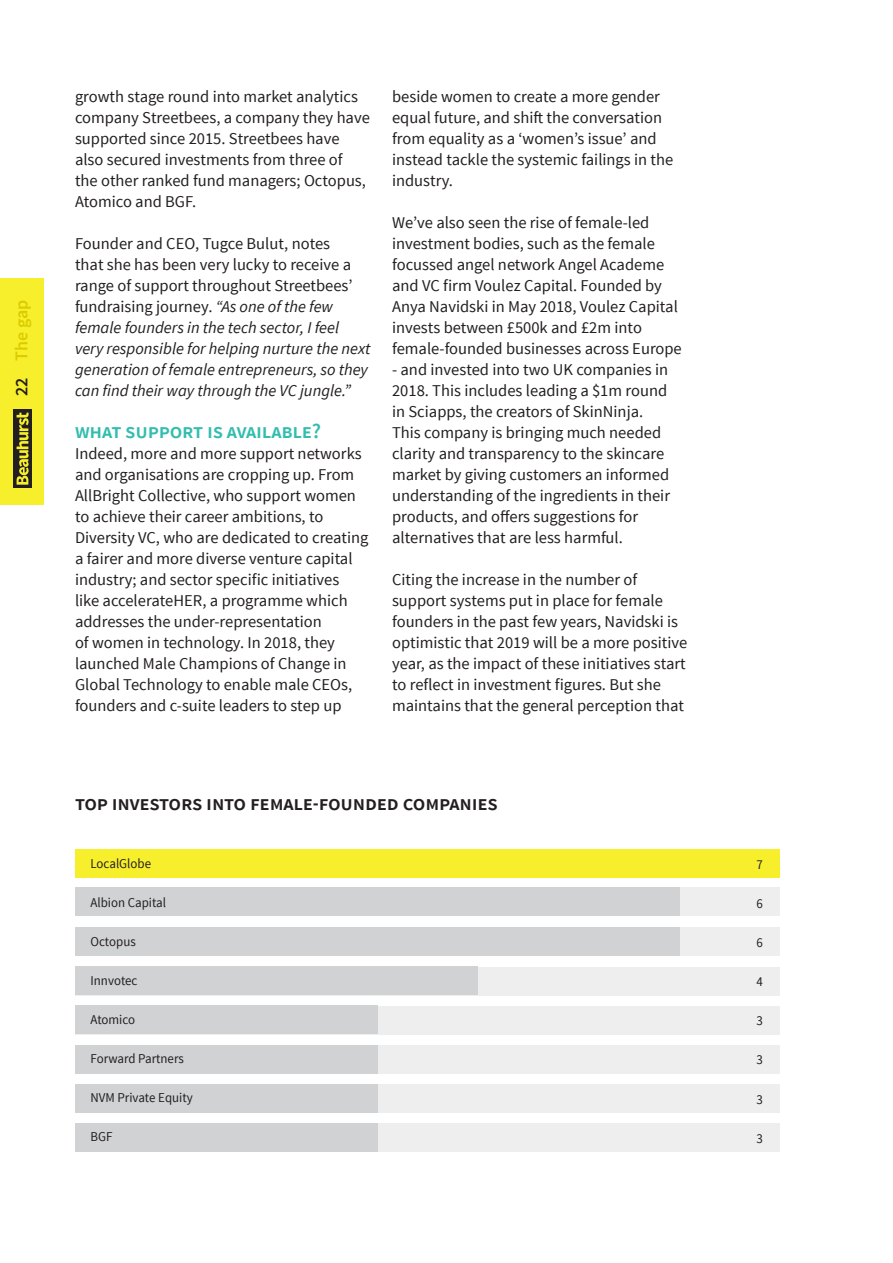
<style>
.page{position:relative;width:893px;height:1263px;background:#fff}
.page>*{position:absolute;margin:0;border:0;box-sizing:border-box;transform-origin:0 0}
.grey_sub{font:600 21px "Source Sans Pro";color:#231f20}
.t1{font:600 21px "Source Sans Pro";color:#32bdaf}
.t2{font:600 18px "Source Sans Pro";color:#dacc00}
.t3{font:16.5px/21px "Source Sans Pro";color:#231f20}
.t4{font:italic 16.5px/21px "Source Sans Pro";color:#231f20}
.t5{font:13.5px "Source Sans Pro";color:#231f20;scale:.96 1}
.s1{color:#231f20}
.s2{font-style:normal}
</style>
<div class="page">
<div style="left:0;top:279px;width:43px;height:226px;background:#f8ef2c"></div>
<div style="left:13px;top:409px;width:19px;height:79px;background:#231f20"></div>
<svg style="left:17px;top:412px;width:12px;height:73px"></svg>
<div style="left:75px;top:1085px;width:705px;height:28px;background:#eeeeef"></div>
<div style="left:75px;top:1045px;width:705px;height:29px;background:#eeeeef"></div>
<div style="left:75px;top:1006px;width:705px;height:28px;background:#eeeeef"></div>
<div style="left:75px;top:967px;width:705px;height:28px;background:#eeeeef"></div>
<div style="left:75px;top:927px;width:705px;height:28px;background:#eeeeef"></div>
<div style="left:75px;top:888px;width:705px;height:28px;background:#eeeeef"></div>
<div style="left:75px;top:1124px;width:705px;height:28px;background:#eeeeef"></div>
<div style="left:75px;top:849px;width:705px;height:28px;background:#f8ef2c"></div>
<div style="left:75px;top:888px;width:604px;height:28px;background:#d1d2d4"></div>
<div style="left:75px;top:927px;width:604px;height:28px;background:#d1d2d4"></div>
<div style="left:75px;top:966px;width:403px;height:29px;background:#d1d2d4"></div>
<div style="left:75px;top:1006px;width:302px;height:28px;background:#d1d2d4"></div>
<div style="left:75px;top:1045px;width:302px;height:28px;background:#d1d2d4"></div>
<div style="left:75px;top:1084px;width:302px;height:29px;background:#d1d2d4"></div>
<div style="left:75px;top:1124px;width:302px;height:28px;background:#d1d2d4"></div>
<p class="t2" style="left:10px;top:396px;width:98px;rotate:-90deg"><span class="s1">22</span> The gap</p>
<p class="t3" style="left:75px;top:87px;width:296px">growth stage round into market analytics company Streetbees, a company they have supported since 2015. Streetbees have also secured investments from three of<br>the other ranked fund managers; Octopus, Atomico and BGF.</p>
<p class="t4" style="left:75px;top:233px;width:297px"><span class="s2">Founder and CEO, Tugce Bulut, notes<br>that she has been very lucky to receive a range of support throughout Streetbees’ fundraising journey.</span> “As one of the few female founders in the tech sector, I feel very responsible for helping nurture the next generation of female entrepreneurs, so they can find their way through the VC jungle.”</p>
<p class="t1" style="left:75px;top:418px;width:248px">What support is available?</p>
<p class="t3" style="left:75px;top:444px;width:295px">Indeed, more and more support networks and organisations are cropping up. From AllBright Collective, who support women to achieve their career ambitions, to Diversity VC, who are dedicated to creating a fairer and more diverse venture capital industry; and sector specific initiatives<br>like accelerateHER, a programme which addresses the under-representation<br>of women in technology. In 2018, they launched Male Champions of Change in Global Technology to enable male CEOs, founders and c-suite leaders to step up</p>
<p class="t3" style="left:392px;top:87px;width:283px">beside women to create a more gender equal future, and shift the conversation from equality as a ‘women’s issue’ and instead tackle the systemic failings in the industry.</p>
<p class="t3" style="left:392px;top:213px;width:291px">We’ve also seen the rise of female-led investment bodies, such as the female focussed angel network Angel Academe and VC firm Voulez Capital. Founded by Anya Navidski in May 2018, Voulez Capital invests between £500k and £2m into female-founded businesses across Europe</p>
<p class="t3" style="left:392px;top:360px;width:279px">- and invested into two UK companies in 2018. This includes leading a $1m round in Sciapps, the creators of SkinNinja.<br>This company is bringing much needed clarity and transparency to the skincare market by giving customers an informed understanding of the ingredients in their products, and offers suggestions for alternatives that are less harmful.</p>
<p class="t3" style="left:392px;top:570px;width:297px">Citing the increase in the number of support systems put in place for female founders in the past few years, Navidski is optimistic that 2019 will be a more positive year, as the impact of these initiatives start to reflect in investment figures. But she maintains that the general perception that</p>
<p class="grey_sub" style="left:75px;top:790px;width:424px">top investors into female-founded companies</p>
<p class="t5" style="left:91px;top:855px;width:65px">LocalGlobe</p>
<p class="t5" style="left:91px;top:894px;width:80px">Albion Capital</p>
<p class="t5" style="left:91px;top:933px;width:49px">Octopus</p>
<p class="t5" style="left:91px;top:972px;width:50px">Innvotec</p>
<p class="t5" style="left:91px;top:1011px;width:48px">Atomico</p>
<p class="t5" style="left:91px;top:1050px;width:99px">Forward Partners</p>
<p class="t5" style="left:91px;top:1089px;width:108px">NVM Private Equity</p>
<p class="t5" style="left:91px;top:1128px;width:24px">BGF</p>
<p class="t5" style="left:756px;top:856px;width:8px">7</p>
<p class="t5" style="left:756px;top:895px;width:8px">6</p>
<p class="t5" style="left:756px;top:934px;width:8px">6</p>
<p class="t5" style="left:756px;top:973px;width:8px">4</p>
<p class="t5" style="left:756px;top:1012px;width:8px">3</p>
<p class="t5" style="left:756px;top:1051px;width:8px">3</p>
<p class="t5" style="left:756px;top:1091px;width:8px">3</p>
<p class="t5" style="left:756px;top:1130px;width:8px">3</p>
</div>
